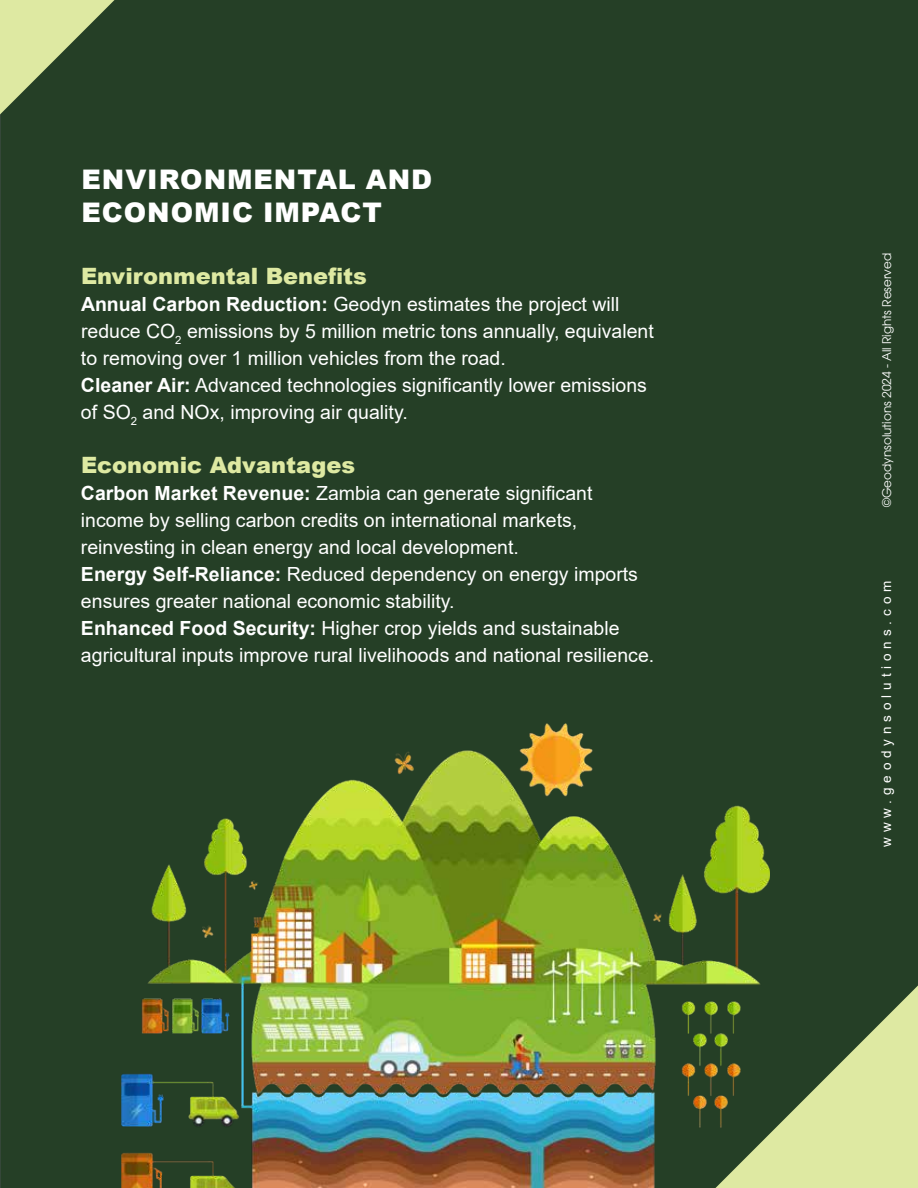
<style>
.page{position:relative;width:918px;height:1188px;background:#253f26}
.page>*{position:absolute;margin:0;border:0;box-sizing:border-box;transform-origin:0 0}
.t1{font:900 27px/33px "Arial";letter-spacing:.035em;color:#fff}
.t2{font:900 22.5px "Arial";color:#dee9a2}
.t3{font:19.5px/27px "Arial";color:#fff}
.t4{font:13.5px "Arial";letter-spacing:.36em;color:#fff}
.t5{font:12px "Avant Garde";color:#fff}
.s1{font-weight:700}
</style>
<div class="page">
<img style="left:121px;top:724px;width:648px;height:464px">
<svg style="left:0;top:0;width:114px;height:114px"></svg>
<svg style="left:716px;top:986px;width:202px;height:202px"></svg>
<h1 class="t1" style="left:81px;top:162px;width:352px">ENVIRONMENTAL AND<br>ECONOMIC IMPACT</h1>
<p class="t2" style="left:81px;top:260px;width:288px">Environmental Benefits</p>
<p class="t3" style="left:81px;top:290px;width:574px"><span class="s1">Annual Carbon Reduction:</span> Geodyn estimates the project will reduce CO<sub>2</sub> emissions by 5 million metric tons annually, equivalent to removing over 1 million vehicles from the road.<br><span class="s1">Cleaner Air:</span> Advanced technologies significantly lower emissions of SO<sub>2</sub> and NOx, improving air quality.</p>
<p class="t2" style="left:81px;top:449px;width:276px">Economic Advantages</p>
<p class="t3" style="left:81px;top:479px;width:575px"><span class="s1">Carbon Market Revenue:</span> Zambia can generate significant income by selling carbon credits on international markets, reinvesting in clean energy and local development.<br><span class="s1">Energy Self-Reliance:</span> Reduced dependency on energy imports ensures greater national economic stability.<br><span class="s1">Enhanced Food Security:</span> Higher crop yields and sustainable agricultural inputs improve rural livelihoods and national resilience.</p>
<p class="t5" style="left:880px;top:507px;width:256px;rotate:-90deg">©Geodynsolutions 2024 - All Rights Reserved</p>
<p class="t4" style="left:877px;top:847px;width:267px;rotate:-90deg">www.geodynsolutions.com</p>
</div>
